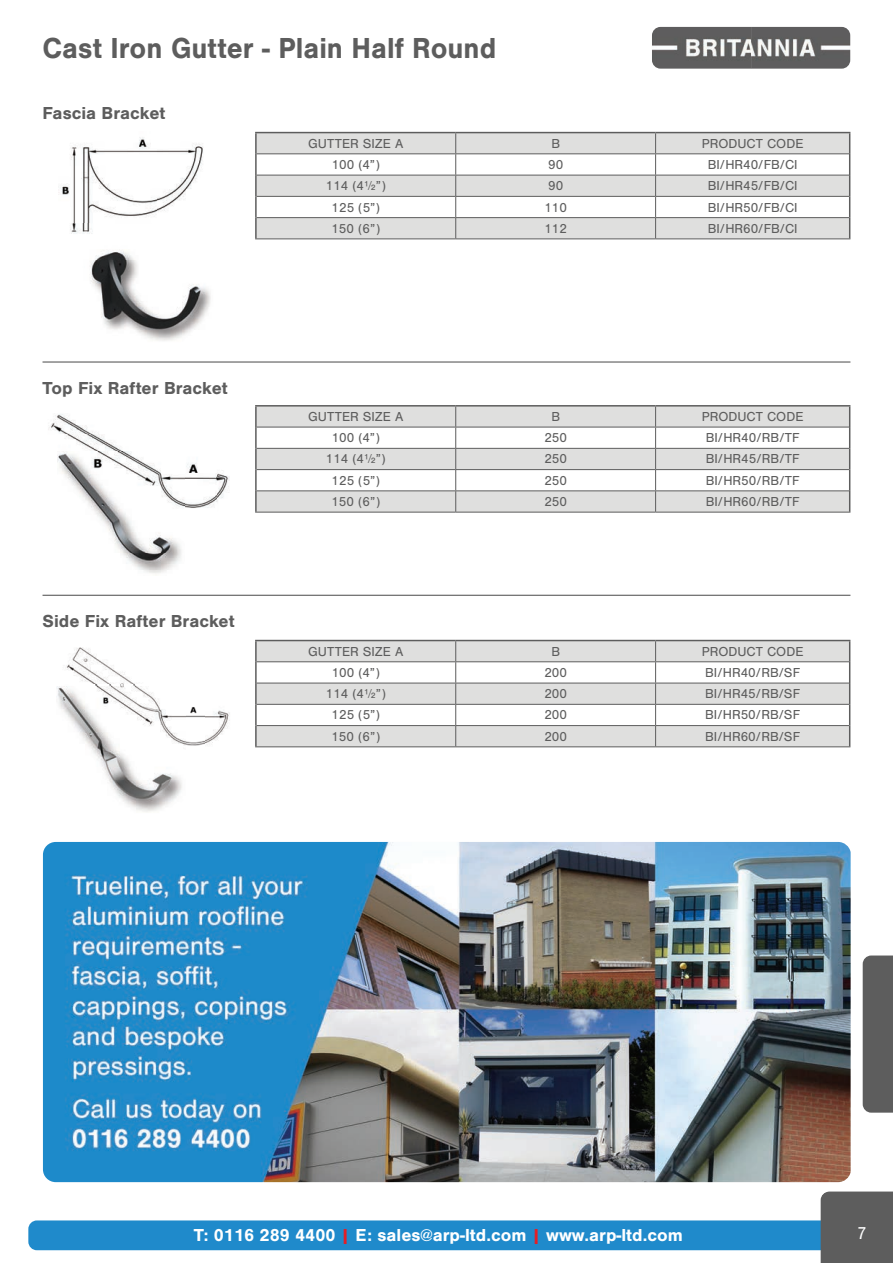
<style>
.page{position:relative;width:893px;height:1263px;background:#fff}
.page>*{position:absolute;margin:0;border:0;box-sizing:border-box;transform-origin:0 0}
.t1{font:700 30px "Nimbus San";color:#5d5d5d;scale:.95 1}
.t2{font:700 18px "Nimbus San";color:#5d5d5d}
.t3{font:700 18px "Nimbus San";color:#fff}
.t4{font:18px "Nimbus San";color:#fff;scale:.9 1}
.t5{font:13.5px "Nimbus San";color:#5d5d5d}
.s1{color:#e41e25}
</style>
<div class="page">
<img style="left:652px;top:27px;width:198px;height:42px">
<div style="left:863px;top:955px;width:30px;height:158px;background:#5d5d5d"></div>
<div style="left:28px;top:1220px;width:821px;height:30px;background:#1f8acb;border-radius:9px"></div>
<div style="left:821px;top:1192px;width:72px;height:71px;background:#5d5d5d"></div>
<svg style="left:472px;top:133px;width:377px;height:105px;fill:#dfdfde"></svg>
<hr style="left:456px;top:153px;width:200px;height:1px;background:#5d5d5d">
<hr style="left:656px;top:153px;width:193px;height:1px;background:#5d5d5d">
<hr style="left:456px;top:175px;width:200px;height:1px;background:#5d5d5d">
<hr style="left:656px;top:175px;width:193px;height:1px;background:#5d5d5d">
<hr style="left:456px;top:196px;width:200px;height:1px;background:#5d5d5d">
<hr style="left:656px;top:196px;width:193px;height:1px;background:#5d5d5d">
<hr style="left:456px;top:217px;width:200px;height:1px;background:#5d5d5d">
<hr style="left:656px;top:217px;width:193px;height:1px;background:#5d5d5d">
<hr style="left:255px;top:238px;width:201px;height:1px;background:#5d5d5d">
<hr style="left:456px;top:238px;width:200px;height:1px;background:#5d5d5d">
<hr style="left:656px;top:238px;width:194px;height:1px;background:#5d5d5d">
<svg style="left:58px;top:131px;width:414px;height:107px"></svg>
<hr style="left:255px;top:132px;width:201px;height:1px;background:#5d5d5d">
<hr style="left:255px;top:133px;width:2px;height:21px;background:#5d5d5d">
<hr style="left:456px;top:132px;width:200px;height:1px;background:#5d5d5d">
<hr style="left:656px;top:132px;width:194px;height:1px;background:#5d5d5d">
<hr style="left:255px;top:154px;width:2px;height:21px;background:#5d5d5d">
<hr style="left:255px;top:175px;width:2px;height:21px;background:#5d5d5d">
<hr style="left:255px;top:196px;width:2px;height:22px;background:#5d5d5d">
<hr style="left:255px;top:218px;width:2px;height:20px;background:#5d5d5d">
<svg style="left:655px;top:133px;width:1px;height:105px"></svg>
<svg style="left:849px;top:133px;width:1px;height:105px"></svg>
<img style="left:59px;top:131px;width:148px;height:92px">
<img style="left:58px;top:223px;width:177px;height:15px">
<img style="left:90px;top:260px;width:121px;height:81px">
<img style="left:95px;top:251px;width:39px;height:9px">
<img style="left:95px;top:512px;width:86px;height:62px">
<img style="left:89px;top:746px;width:93px;height:66px">
<hr style="left:43px;top:361px;width:807px;height:2px;background:#5d5d5d">
<svg style="left:472px;top:407px;width:377px;height:105px;fill:#dfdfde"></svg>
<hr style="left:456px;top:427px;width:200px;height:1px;background:#5d5d5d">
<hr style="left:656px;top:427px;width:193px;height:1px;background:#5d5d5d">
<hr style="left:456px;top:448px;width:200px;height:1px;background:#5d5d5d">
<hr style="left:656px;top:448px;width:193px;height:1px;background:#5d5d5d">
<hr style="left:456px;top:469px;width:200px;height:1px;background:#5d5d5d">
<hr style="left:656px;top:469px;width:193px;height:1px;background:#5d5d5d">
<hr style="left:456px;top:490px;width:200px;height:1px;background:#5d5d5d">
<hr style="left:656px;top:490px;width:193px;height:1px;background:#5d5d5d">
<hr style="left:255px;top:512px;width:201px;height:1px;background:#5d5d5d">
<hr style="left:456px;top:512px;width:200px;height:1px;background:#5d5d5d">
<hr style="left:656px;top:512px;width:194px;height:1px;background:#5d5d5d">
<svg style="left:48px;top:407px;width:424px;height:105px"></svg>
<hr style="left:255px;top:405px;width:201px;height:2px;background:#5d5d5d">
<hr style="left:255px;top:407px;width:2px;height:20px;background:#5d5d5d">
<hr style="left:456px;top:405px;width:200px;height:2px;background:#5d5d5d">
<hr style="left:656px;top:405px;width:194px;height:2px;background:#5d5d5d">
<hr style="left:255px;top:427px;width:2px;height:21px;background:#5d5d5d">
<hr style="left:255px;top:448px;width:2px;height:22px;background:#5d5d5d">
<hr style="left:255px;top:470px;width:2px;height:21px;background:#5d5d5d">
<hr style="left:255px;top:491px;width:2px;height:21px;background:#5d5d5d">
<svg style="left:655px;top:407px;width:1px;height:105px"></svg>
<svg style="left:849px;top:407px;width:1px;height:105px"></svg>
<hr style="left:43px;top:595px;width:807px;height:1px;background:#5d5d5d">
<svg style="left:472px;top:641px;width:377px;height:105px;fill:#dfdfde"></svg>
<hr style="left:456px;top:661px;width:200px;height:1px;background:#5d5d5d">
<hr style="left:656px;top:661px;width:193px;height:1px;background:#5d5d5d">
<hr style="left:456px;top:683px;width:200px;height:1px;background:#5d5d5d">
<hr style="left:656px;top:683px;width:193px;height:1px;background:#5d5d5d">
<hr style="left:456px;top:704px;width:200px;height:1px;background:#5d5d5d">
<hr style="left:656px;top:704px;width:193px;height:1px;background:#5d5d5d">
<hr style="left:456px;top:725px;width:200px;height:1px;background:#5d5d5d">
<hr style="left:656px;top:725px;width:193px;height:1px;background:#5d5d5d">
<hr style="left:255px;top:746px;width:201px;height:1px;background:#5d5d5d">
<hr style="left:456px;top:746px;width:200px;height:1px;background:#5d5d5d">
<hr style="left:656px;top:746px;width:194px;height:1px;background:#5d5d5d">
<svg style="left:57px;top:639px;width:415px;height:107px"></svg>
<hr style="left:255px;top:640px;width:201px;height:1px;background:#5d5d5d">
<hr style="left:255px;top:641px;width:2px;height:21px;background:#5d5d5d">
<hr style="left:456px;top:640px;width:200px;height:1px;background:#5d5d5d">
<hr style="left:656px;top:640px;width:194px;height:1px;background:#5d5d5d">
<hr style="left:255px;top:662px;width:2px;height:21px;background:#5d5d5d">
<hr style="left:255px;top:683px;width:2px;height:21px;background:#5d5d5d">
<hr style="left:255px;top:704px;width:2px;height:21px;background:#5d5d5d">
<hr style="left:255px;top:725px;width:2px;height:21px;background:#5d5d5d">
<svg style="left:655px;top:641px;width:1px;height:105px"></svg>
<svg style="left:849px;top:641px;width:1px;height:105px"></svg>
<img style="left:43px;top:842px;width:808px;height:340px">
<h1 class="t1" style="left:43px;top:31px;width:479px">Cast Iron Gutter - Plain Half Round</h1>
<h2 class="t2" style="left:43px;top:103px;width:124px">Fascia Bracket</h2>
<h2 class="t2" style="left:43px;top:378px;width:187px">Top Fix Rafter Bracket</h2>
<h2 class="t2" style="left:43px;top:611px;width:194px">Side Fix Rafter Bracket</h2>
<p class="t5" style="left:308px;top:136px;width:97px">GUTTER SIZE A</p>
<p class="t5" style="left:551px;top:136px;width:10px">B</p>
<p class="t5" style="left:702px;top:136px;width:103px">PRODUCT CODE</p>
<p class="t5" style="left:332px;top:157px;width:50px">100 (4”)</p>
<p class="t5" style="left:548px;top:157px;width:17px">90</p>
<p class="t5" style="left:708px;top:157px;width:91px">BI/HR40/FB/CI</p>
<p class="t5" style="left:326px;top:178px;width:62px">114 (4½”)</p>
<p class="t5" style="left:548px;top:178px;width:17px">90</p>
<p class="t5" style="left:708px;top:178px;width:91px">BI/HR45/FB/CI</p>
<p class="t5" style="left:332px;top:200px;width:50px">125 (5”)</p>
<p class="t5" style="left:544px;top:200px;width:24px">110</p>
<p class="t5" style="left:708px;top:200px;width:91px">BI/HR50/FB/CI</p>
<p class="t5" style="left:331px;top:221px;width:50px">150 (6”)</p>
<p class="t5" style="left:544px;top:221px;width:24px">112</p>
<p class="t5" style="left:708px;top:221px;width:91px">BI/HR60/FB/CI</p>
<p class="t5" style="left:308px;top:409px;width:97px">GUTTER SIZE A</p>
<p class="t5" style="left:551px;top:409px;width:10px">B</p>
<p class="t5" style="left:702px;top:409px;width:103px">PRODUCT CODE</p>
<p class="t5" style="left:332px;top:430px;width:50px">100 (4”)</p>
<p class="t5" style="left:544px;top:430px;width:24px">250</p>
<p class="t5" style="left:706px;top:430px;width:95px">BI/HR40/RB/TF</p>
<p class="t5" style="left:326px;top:452px;width:62px">114 (4½”)</p>
<p class="t5" style="left:544px;top:452px;width:24px">250</p>
<p class="t5" style="left:706px;top:452px;width:95px">BI/HR45/RB/TF</p>
<p class="t5" style="left:332px;top:473px;width:50px">125 (5”)</p>
<p class="t5" style="left:544px;top:473px;width:24px">250</p>
<p class="t5" style="left:706px;top:473px;width:95px">BI/HR50/RB/TF</p>
<p class="t5" style="left:331px;top:494px;width:50px">150 (6”)</p>
<p class="t5" style="left:544px;top:494px;width:24px">250</p>
<p class="t5" style="left:706px;top:494px;width:95px">BI/HR60/RB/TF</p>
<p class="t5" style="left:308px;top:644px;width:97px">GUTTER SIZE A</p>
<p class="t5" style="left:551px;top:644px;width:10px">B</p>
<p class="t5" style="left:702px;top:644px;width:103px">PRODUCT CODE</p>
<p class="t5" style="left:332px;top:665px;width:50px">100 (4”)</p>
<p class="t5" style="left:544px;top:665px;width:24px">200</p>
<p class="t5" style="left:705px;top:665px;width:96px">BI/HR40/RB/SF</p>
<p class="t5" style="left:326px;top:686px;width:62px">114 (4½”)</p>
<p class="t5" style="left:544px;top:686px;width:24px">200</p>
<p class="t5" style="left:705px;top:686px;width:96px">BI/HR45/RB/SF</p>
<p class="t5" style="left:332px;top:707px;width:50px">125 (5”)</p>
<p class="t5" style="left:544px;top:707px;width:24px">200</p>
<p class="t5" style="left:705px;top:707px;width:96px">BI/HR50/RB/SF</p>
<p class="t5" style="left:331px;top:729px;width:50px">150 (6”)</p>
<p class="t5" style="left:544px;top:729px;width:24px">200</p>
<p class="t5" style="left:705px;top:729px;width:96px">BI/HR60/RB/SF</p>
<h2 class="t3" style="left:194px;top:1225px;width:491px">T: 0116 289 4400 <span class="s1">|</span> E: sales@arp-ltd.com <span class="s1">|</span> www.arp-ltd.com</h2>
<h2 class="t4" style="left:858px;top:1223px;width:12px">7</h2>
</div>
